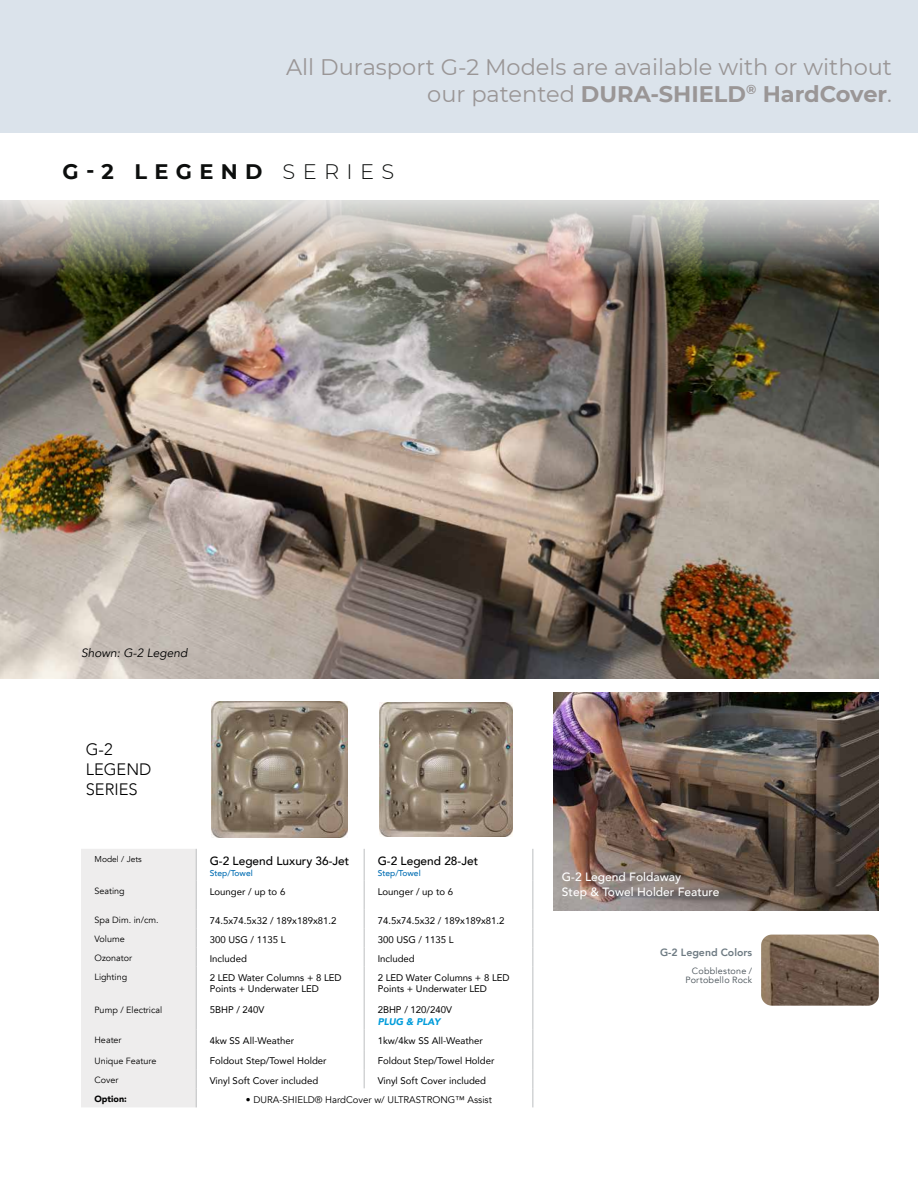
<style>
.page{position:relative;width:918px;height:1188px;background:#fff}
.page>*{position:absolute;margin:0;border:0;box-sizing:border-box;transform-origin:0 0}
.t1{font:22.5px/27px "Montserrat";color:#9a9696;text-align:right}
.t2{font:700 21px "Montserrat";letter-spacing:.35em;color:#0c0e0d}
.t3{font:300 16.5px/19.8px "Avenir";color:#000}
.t4{font:500 12px/14.4px "Avenir";color:#fff}
.t5{font:italic 12px "Avenir";color:#000}
.t6{font:500 11.85px "Avenir";color:#000}
.t7{font:800 10.5px "Avenir";color:#6d7a82}
.t8{font:9.6px/11.6px "Avenir";color:#000}
.t9{font:9.6px "Avenir";color:#000}
.t10{font:italic 900 9.6px "Avenir";color:#009cda}
.t11{font:9px "Avenir";color:#000}
.t12{font:9px/9px "Avenir";letter-spacing:.025em;color:#454f55;text-align:right}
.t13{font:900 9px "Avenir";color:#000}
.t14{font:500 8.4px "Avenir";color:#006db3}
.t15{font:8.4px "Avenir";color:#000}
.s1{font-weight:700}
.s2{font-weight:300}
</style>
<div class="page">
<div style="left:0;top:0;width:918px;height:133px;background:#dbe3eb"></div>
<svg style="left:211px;top:701px;width:300px;height:388px"></svg>
<hr style="left:364px;top:849px;width:1px;height:31px;background:#bcbec0">
<hr style="left:532px;top:849px;width:1px;height:31px;background:#bcbec0">
<svg style="left:364px;top:880px;width:1px;height:87px"></svg>
<svg style="left:532px;top:880px;width:1px;height:87px"></svg>
<hr style="left:364px;top:967px;width:1px;height:32px;background:#bcbec0">
<hr style="left:532px;top:967px;width:1px;height:32px;background:#bcbec0">
<hr style="left:364px;top:999px;width:1px;height:31px;background:#bcbec0">
<hr style="left:532px;top:999px;width:1px;height:31px;background:#bcbec0">
<svg style="left:364px;top:1030px;width:1px;height:58px"></svg>
<div style="left:81px;top:849px;width:116px;height:258px;background:#eeeded"></div>
<svg style="left:532px;top:1030px;width:1px;height:77px"></svg>
<img style="left:211px;top:702px;width:136px;height:135px">
<img style="left:379px;top:702px;width:134px;height:134px">
<img style="left:0;top:276px;width:878px;height:402px">
<svg style="left:0;top:200px;width:879px;height:76px;background:#a4a098"></svg>
<img style="left:554px;top:692px;width:324px;height:218px">
<img style="left:761px;top:935px;width:118px;height:71px">
<h1 class="t1" style="left:286px;top:52px;width:608px">All Durasport G-2 Models are available with or without our patented <span class="s1">DURA-SHIELD</span><sup>®</sup> <span class="s1">HardCover</span>.</h1>
<h2 class="t2" style="left:63px;top:156px;width:333px">G-2 LEGEND <span class="s2">SERIES</span></h2>
<p class="t5" style="left:81px;top:646px;width:108px">Shown: G-2 Legend</p>
<h3 class="t3" style="left:86px;top:740px;width:67px">G-2<br>LEGEND<br>SERIES</h3>
<p class="t15" style="left:94px;top:854px;width:49px">Model / Jets</p>
<p class="t6" style="left:210px;top:851px;width:141px">G-2 Legend Luxury 36-Jet</p>
<p class="t14" style="left:210px;top:865px;width:45px">Step/Towel</p>
<p class="t6" style="left:378px;top:851px;width:102px">G-2 Legend 28-Jet</p>
<p class="t14" style="left:378px;top:865px;width:45px">Step/Towel</p>
<p class="t11" style="left:94px;top:886px;width:32px">Seating</p>
<p class="t8" style="left:210px;top:885px;width:77px">Lounger / up to 6</p>
<p class="t8" style="left:378px;top:885px;width:77px">Lounger / up to 6</p>
<p class="t11" style="left:94px;top:915px;width:66px">Spa Dim. in/cm.</p>
<p class="t8" style="left:210px;top:914px;width:128px">74.5x74.5x32 / 189x189x81.2</p>
<p class="t8" style="left:378px;top:914px;width:128px">74.5x74.5x32 / 189x189x81.2</p>
<p class="t11" style="left:94px;top:934px;width:32px">Volume</p>
<p class="t8" style="left:210px;top:933px;width:77px">300 USG / 1135 L</p>
<p class="t8" style="left:378px;top:933px;width:77px">300 USG / 1135 L</p>
<p class="t11" style="left:94px;top:953px;width:39px">Ozonator</p>
<p class="t8" style="left:210px;top:952px;width:39px">Included</p>
<p class="t8" style="left:378px;top:952px;width:39px">Included</p>
<p class="t11" style="left:94px;top:972px;width:34px">Lighting</p>
<p class="t8" style="left:210px;top:972px;width:133px">2 LED Water Columns + 8 LED<br>Points + Underwater LED</p>
<p class="t8" style="left:378px;top:972px;width:133px">2 LED Water Columns + 8 LED<br>Points + Underwater LED</p>
<p class="t11" style="left:94px;top:1004px;width:69px">Pump / Electrical</p>
<p class="t8" style="left:210px;top:1004px;width:56px">5BHP / 240V</p>
<p class="t8" style="left:378px;top:1004px;width:76px">2BHP / 120/240V</p>
<p class="t10" style="left:378px;top:1014px;width:64px">PLUG &amp; PLAY</p>
<p class="t11" style="left:94px;top:1035px;width:29px">Heater</p>
<p class="t8" style="left:210px;top:1035px;width:86px">4kw SS All-Weather</p>
<p class="t8" style="left:378px;top:1035px;width:107px">1kw/4kw SS All-Weather</p>
<p class="t11" style="left:94px;top:1055px;width:63px">Unique Feature</p>
<p class="t8" style="left:210px;top:1055px;width:118px">Foldout Step/Towel Holder</p>
<p class="t8" style="left:378px;top:1055px;width:118px">Foldout Step/Towel Holder</p>
<p class="t11" style="left:94px;top:1075px;width:26px">Cover</p>
<p class="t8" style="left:210px;top:1074px;width:110px">Vinyl Soft Cover included</p>
<p class="t8" style="left:378px;top:1074px;width:110px">Vinyl Soft Cover included</p>
<p class="t13" style="left:94px;top:1091px;width:34px">Option:</p>
<p class="t9" style="left:246px;top:1094px;width:248px">• DURA-SHIELD® HardCover w/ ULTRASTRONG™ Assist</p>
<p class="t4" style="left:562px;top:869px;width:159px">G-2 Legend Foldaway<br>Step &amp; Towel Holder Feature</p>
<p class="t7" style="left:660px;top:944px;width:94px">G-2 Legend Colors</p>
<p class="t12" style="left:686px;top:966px;width:68px">Cobblestone /<br>Portobello Rock</p>
</div>
